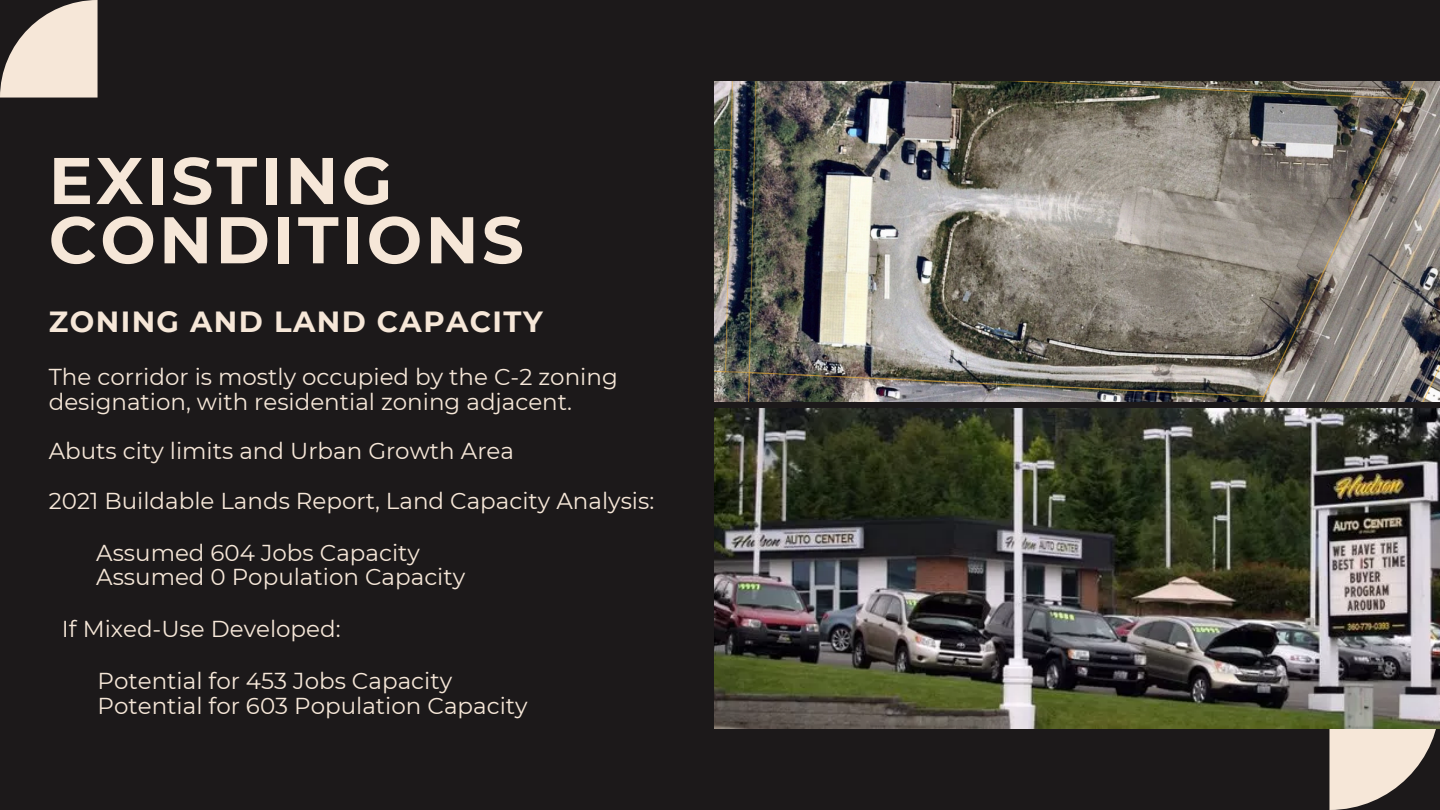
<style>
.page{position:relative;width:1440px;height:810px;background:#1c191a}
.page>*{position:absolute;margin:0;border:0;box-sizing:border-box;transform-origin:0 0}
.t1{font:700 65.9px/59.2px "Montserrat";letter-spacing:.05em;color:#f6e7d8}
.t2{font:700 29.1px "Montserrat";letter-spacing:.05em;color:#f6e7d8}
.t3{font:23px/24.8px "Montserrat";color:#f6e7d8}
</style>
<div class="page">
<svg style="left:0;top:0;width:98px;height:98px"></svg>
<svg style="left:1330px;top:729px;width:106px;height:81px"></svg>
<img style="left:714px;top:81px;width:726px;height:320px">
<img style="left:714px;top:409px;width:726px;height:320px">
<p class="t1" style="left:49px;top:151px;width:477px">EXISTING<br>CONDITIONS</p>
<p class="t2" style="left:49px;top:304px;width:495px">ZONING AND LAND CAPACITY</p>
<h2 class="t3" style="left:49px;top:364px;width:571px">The corridor is mostly occupied by the C-2 zoning designation, with residential zoning adjacent.</h2>
<p class="t3" style="left:49px;top:439px;width:467px">Abuts city limits and Urban Growth Area</p>
<p class="t3" style="left:49px;top:488px;width:607px">2021 Buildable Lands Report, Land Capacity Analysis:</p>
<p class="t3" style="left:96px;top:540px;width:325px">Assumed 604 Jobs Capacity</p>
<p class="t3" style="left:96px;top:565px;width:371px">Assumed 0 Population Capacity</p>
<p class="t3" style="left:62px;top:617px;width:280px">If Mixed-Use Developed:</p>
<p class="t3" style="left:98px;top:668px;width:356px">Potential for 453 Jobs Capacity</p>
<p class="t3" style="left:98px;top:693px;width:432px">Potential for 603 Population Capacity</p>
</div>
